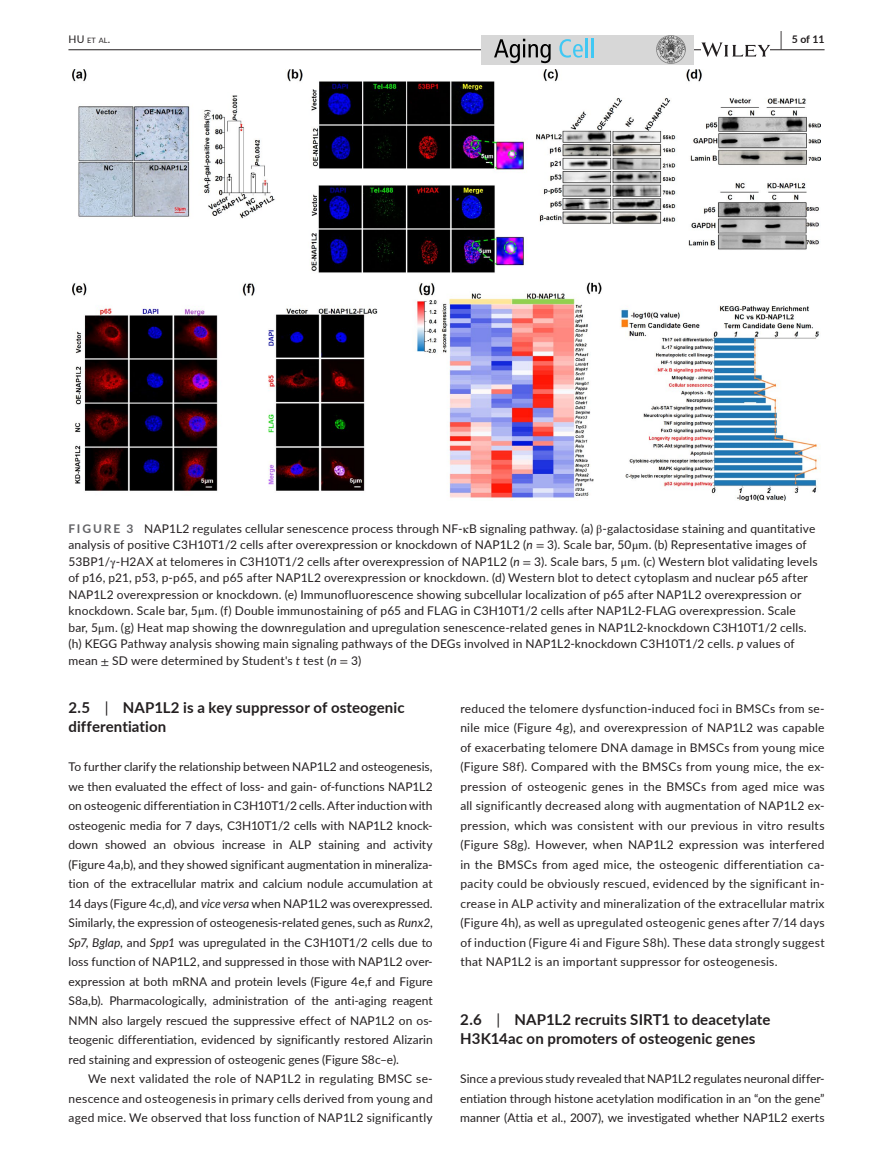
<style>
.page{position:relative;width:893px;height:1174px;background:#fff}
.page>*{position:absolute;margin:0;border:0;box-sizing:border-box;transform-origin:0 0}
.t1{font:700 15px/19.5px "Lato";letter-spacing:.005em;color:#231f20}
.t2{font:12px/19.5px "Lato";letter-spacing:.015em;color:#231f20;text-align:justify}
.t3{font:700 10.5px "Lato";color:#231f20}
.t4{font:7.35px "Lato";color:#231f20}
.s1{font-size:10.5px}
.s2{font-size:19.5px}
.s3{font-weight:700;color:#636366}
.s4{font-family:"STIX"}
.s5{font-style:italic}
.s6{font-weight:400}
</style>
<div class="page">
<hr style="left:68px;top:49px;width:756px;height:1px;background:#231f20">
<div style="left:481px;top:35px;width:213px;height:29px;background:#d7d7d7"></div>
<svg style="left:494px;top:39px;width:57px;height:24px"></svg>
<svg style="left:559px;top:39px;width:24px;height:19px"></svg>
<hr style="left:585px;top:38px;width:3px;height:19px;background:#40c8f4">
<svg style="left:591px;top:38px;width:2px;height:19px"></svg>
<img style="left:657px;top:35px;width:28px;height:29px">
<svg style="left:701px;top:42px;width:69px;height:15px"></svg>
<img style="left:72px;top:69px;width:749px;height:432px">
<p class="t4" style="left:68px;top:35px;width:43px"><span class="s1">HU</span> et al<span class="s1">.</span></p>
<p class="t3" style="left:780px;top:31px;width:46px"><span class="s2">|</span> 5 of 11</p>
<p class="t2" style="left:68px;top:520px;width:751px;line-height:16.5px;text-align:left"><span class="s3">FIGURE 3</span> NAP1L2 regulates cellular senescence process through NF-<span class="s4">κ</span>B signaling pathway. (a) <span class="s4">β</span>-galactosidase staining and quantitative analysis of positive C3H10T1/2 cells after overexpression or knockdown of NAP1L2 (<span class="s5">n</span> <span class="s4">=</span> 3). Scale bar, 50<span class="s4">μ</span>m. (b) Representative images of 53BP1/<span class="s4">γ</span>-H2AX at telomeres in C3H10T1/2 cells after overexpression of NAP1L2 (<span class="s5">n</span> <span class="s4">=</span> 3). Scale bars, 5 <span class="s4">μ</span>m. (c) Western blot validating levels of p16, p21, p53, p-p65, and p65 after NAP1L2 overexpression or knockdown. (d) Western blot to detect cytoplasm and nuclear p65 after NAP1L2 overexpression or knockdown. (e) Immunofluorescence showing subcellular localization of p65 after NAP1L2 overexpression or knockdown. Scale bar, 5<span class="s4">μ</span>m. (f) Double immunostaining of p65 and FLAG in C3H10T1/2 cells after NAP1L2-FLAG overexpression. Scale bar, 5<span class="s4">μ</span>m. (g) Heat map showing the downregulation and upregulation senescence-related genes in NAP1L2-knockdown C3H10T1/2 cells. (h) KEGG Pathway analysis showing main signaling pathways of the DEGs involved in NAP1L2-knockdown C3H10T1/2 cells. <span class="s5">p</span> values of mean <span class="s4">±</span> SD were determined by Student's <span class="s5">t</span> test (<span class="s5">n</span> <span class="s4">=</span> 3)</p>
<p class="t1" style="left:68px;top:697px;width:338px">2.5 <span class="s6">|</span> NAP1L2 is a key suppressor of osteogenic differentiation</p>
<p class="t2" style="left:68px;top:756px;width:366px">To further clarify the relationship between NAP1L2 and osteogenesis, we then evaluated the effect of loss- and gain- of-functions NAP1L2 on osteogenic differentiation in C3H10T1/2 cells. After induction with osteogenic media for 7 days, C3H10T1/2 cells with NAP1L2 knock&shy;down showed an obvious increase in ALP staining and activity (Figure 4a,b), and they showed significant augmentation in mineraliza&shy;tion of the extracellular matrix and calcium nodule accumulation at 14 days (Figure 4c,d), and <span class="s5">vice versa</span> when NAP1L2 was overexpressed.<br>Similarly, the expression of osteogenesis-related genes, such as <span class="s5">Runx2</span>, <span class="s5">Sp7</span>, <span class="s5">Bglap</span>, and <span class="s5">Spp1</span> was upregulated in the C3H10T1/2 cells due to loss function of NAP1L2, and suppressed in those with NAP1L2 over&shy;expression at both mRNA and protein levels (Figure 4e,f and Figure S8a,b). Pharmacologically, administration of the anti-aging reagent NMN also largely rescued the suppressive effect of NAP1L2 on os&shy;teogenic differentiation, evidenced by significantly restored Alizarin red staining and expression of osteogenic genes (Figure S8c–e).</p>
<p class="t2" style="left:69px;top:1068px;width:366px;text-indent:20px">We next validated the role of NAP1L2 in regulating BMSC se&shy;nescence and osteogenesis in primary cells derived from young and aged mice. We observed that loss function of NAP1L2 significantly</p>
<p class="t2" style="left:460px;top:698px;width:366px">reduced the telomere dysfunction-induced foci in BMSCs from se&shy;nile mice (Figure 4g), and overexpression of NAP1L2 was capable of exacerbating telomere DNA damage in BMSCs from young mice (Figure S8f). Compared with the BMSCs from young mice, the ex&shy;pression of osteogenic genes in the BMSCs from aged mice was all significantly decreased along with augmentation of NAP1L2 ex&shy;pression, which was consistent with our previous in vitro results (Figure S8g). However, when NAP1L2 expression was interfered in the BMSCs from aged mice, the osteogenic differentiation ca&shy;pacity could be obviously rescued, evidenced by the significant in&shy;crease in ALP activity and mineralization of the extracellular matrix (Figure 4h), as well as upregulated osteogenic genes after 7/14 days of induction (Figure 4i and Figure S8h). These data strongly suggest that NAP1L2 is an important suppressor for osteogenesis.</p>
<p class="t1" style="left:460px;top:1009px;width:312px">2.6 <span class="s6">|</span> NAP1L2 recruits SIRT1 to deacetylate<br>H3K14ac on promoters of osteogenic genes</p>
<p class="t2" style="left:460px;top:1068px;width:366px">Since a previous study revealed that NAP1L2 regulates neuronal differ&shy;entiation through histone acetylation modification in an “on the gene” manner (Attia et al., 2007), we investigated whether NAP1L2 exerts</p>
</div>
